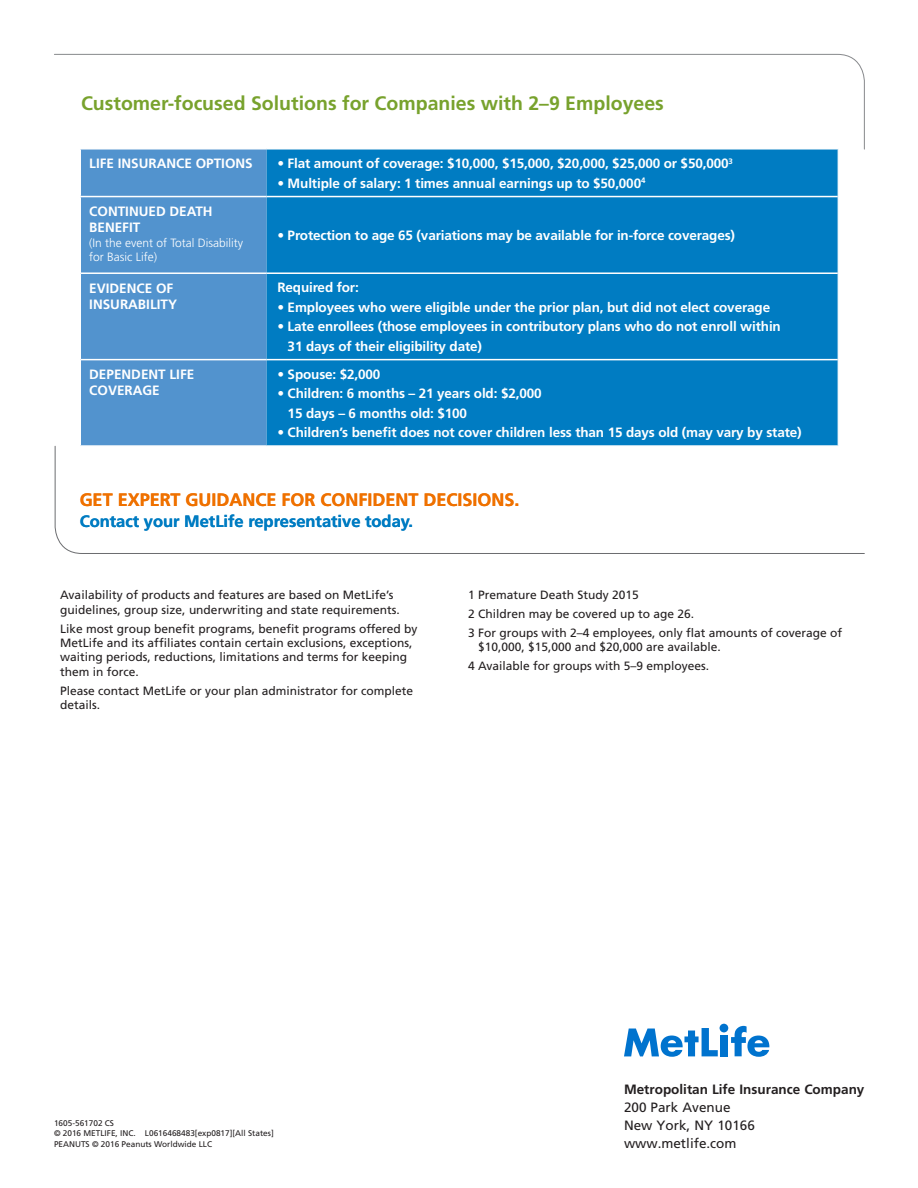
<style>
.page{position:relative;width:918px;height:1188px;background:#fff}
.page>*{position:absolute;margin:0;border:0;box-sizing:border-box;transform-origin:0 0}
.Orange_Subhead{font:700 19.5px "Frutiger";color:#78a22d}
.t1{font:700 18px "Frutiger";color:#ef7100}
.t2{font:700 16.5px "Frutiger";color:#007cc2}
.table_copy{font:700 13.5px/19.5px "Frutiger";letter-spacing:-.01em;color:#fff}
.Body{font:700 13.5px/16.2px "Frutiger";color:#fff}
.t3{font:13.5px/18px "Frutiger";color:#231f20}
.t4{font:700 13.5px "Frutiger";color:#231f20}
.t5{font:12px/14.4px "Frutiger";color:#231f20}
.Body-2{font:300 12px/14.4px "Frutiger";color:#fff}
.t6{font:8.25px "Frutiger";color:#231f20}
</style>
<div class="page">
<div style="left:720px;top:1035px;width:7px;height:21px;background:#0073ce"></div>
<svg style="left:731px;top:1026px;width:38px;height:31px"></svg>
<div style="left:720px;top:1024px;width:8px;height:8px;background:#0073ce;border-radius:50%"></div>
<svg style="left:624px;top:1028px;width:94px;height:29px"></svg>
<div style="left:81px;top:150px;width:186px;height:295px;background:#5293ce"></div>
<div style="left:267px;top:150px;width:571px;height:295px;background:#007cc2"></div>
<hr style="left:80px;top:196px;width:187px;height:1px;background:#fff">
<hr style="left:267px;top:272px;width:571px;height:2px;background:#fff">
<hr style="left:267px;top:359px;width:571px;height:1px;background:#fff">
<hr style="left:267px;top:196px;width:571px;height:1px;background:#fff">
<hr style="left:81px;top:272px;width:186px;height:2px;background:#fff">
<hr style="left:81px;top:359px;width:186px;height:1px;background:#fff">
<svg style="left:54px;top:54px;width:811px;height:96px"></svg>
<svg style="left:54px;top:445px;width:811px;height:109px"></svg>
<p class="Orange_Subhead" style="left:81px;top:92px;width:584px">Customer-focused Solutions for Companies with 2–9 Employees</p>
<p class="Body" style="left:89px;top:155px;width:165px">LIFE INSURANCE OPTIONS</p>
<p class="table_copy" style="left:277px;top:154px;width:457px">• Flat amount of coverage: $10,000, $15,000, $20,000, $25,000 or $50,000<sup>3</sup></p>
<p class="table_copy" style="left:277px;top:173px;width:370px">• Multiple of salary: 1 times annual earnings up to $50,000<sup>4</sup></p>
<p class="Body" style="left:89px;top:203px;width:125px">CONTINUED DEATH<br>BENEFIT</p>
<p class="Body-2" style="left:89px;top:235px;width:156px">(In the event of Total Disability for Basic Life)</p>
<p class="table_copy" style="left:277px;top:226px;width:459px">• Protection to age 65 (variations may be available for in-force coverages)</p>
<p class="Body" style="left:89px;top:280px;width:89px">EVIDENCE OF<br>INSURABILITY</p>
<p class="table_copy" style="left:277px;top:278px;width:83px">Required for:</p>
<p class="table_copy" style="left:277px;top:297px;width:494px">• Employees who were eligible under the prior plan, but did not elect coverage</p>
<p class="table_copy" style="left:288px;top:317px;width:495px;text-indent:-10px">• Late enrollees (those employees in contributory plans who do not enroll within<br>31 days of their eligibility date)</p>
<p class="Body" style="left:89px;top:366px;width:107px">DEPENDENT LIFE<br>COVERAGE</p>
<p class="table_copy" style="left:277px;top:364px;width:105px">• Spouse: $2,000</p>
<p class="table_copy" style="left:288px;top:384px;width:255px;text-indent:-10px">• Children: 6 months – 21 years old: $2,000<br>15 days – 6 months old: $100</p>
<p class="table_copy" style="left:277px;top:423px;width:526px">• Children’s benefit does not cover children less than 15 days old (may vary by state)</p>
<p class="t1" style="left:80px;top:489px;width:441px">GET EXPERT GUIDANCE FOR CONFIDENT DECISIONS.</p>
<p class="t2" style="left:80px;top:511px;width:335px">Contact your MetLife representative today.</p>
<p class="t5" style="left:60px;top:588px;width:341px">Availability of products and features are based on MetLife’s guidelines, group size, underwriting and state requirements.</p>
<p class="t5" style="left:60px;top:621px;width:359px">Like most group benefit programs, benefit programs offered by MetLife and its affiliates contain certain exclusions, exceptions, waiting periods, reductions, limitations and terms for keeping them in force.</p>
<p class="t5" style="left:60px;top:683px;width:354px">Please contact MetLife or your plan administrator for complete details.</p>
<p class="t5" style="left:468px;top:588px;width:172px">1 Premature Death Study 2015</p>
<p class="t5" style="left:468px;top:607px;width:228px">2 Children may be covered up to age 26.</p>
<p class="t5" style="left:478px;top:626px;width:366px;text-indent:-10px">3 For groups with 2–4 employees, only flat amounts of coverage of $10,000, $15,000 and $20,000 are available.</p>
<p class="t5" style="left:468px;top:659px;width:243px">4 Available for groups with 5–9 employees.</p>
<p class="t6" style="left:54px;top:1118px;width:62px">1605-561702 CS</p>
<p class="t6" style="left:54px;top:1129px;width:221px">© 2016 METLIFE, INC. L0616468483[exp0817][All States]</p>
<p class="t6" style="left:54px;top:1139px;width:160px">PEANUTS © 2016 Peanuts Worldwide LLC</p>
<p class="t4" style="left:624px;top:1081px;width:242px">Metropolitan Life Insurance Company</p>
<p class="t3" style="left:624px;top:1098px;width:132px">200 Park Avenue<br>New York, NY 10166 www.metlife.com</p>
</div>
